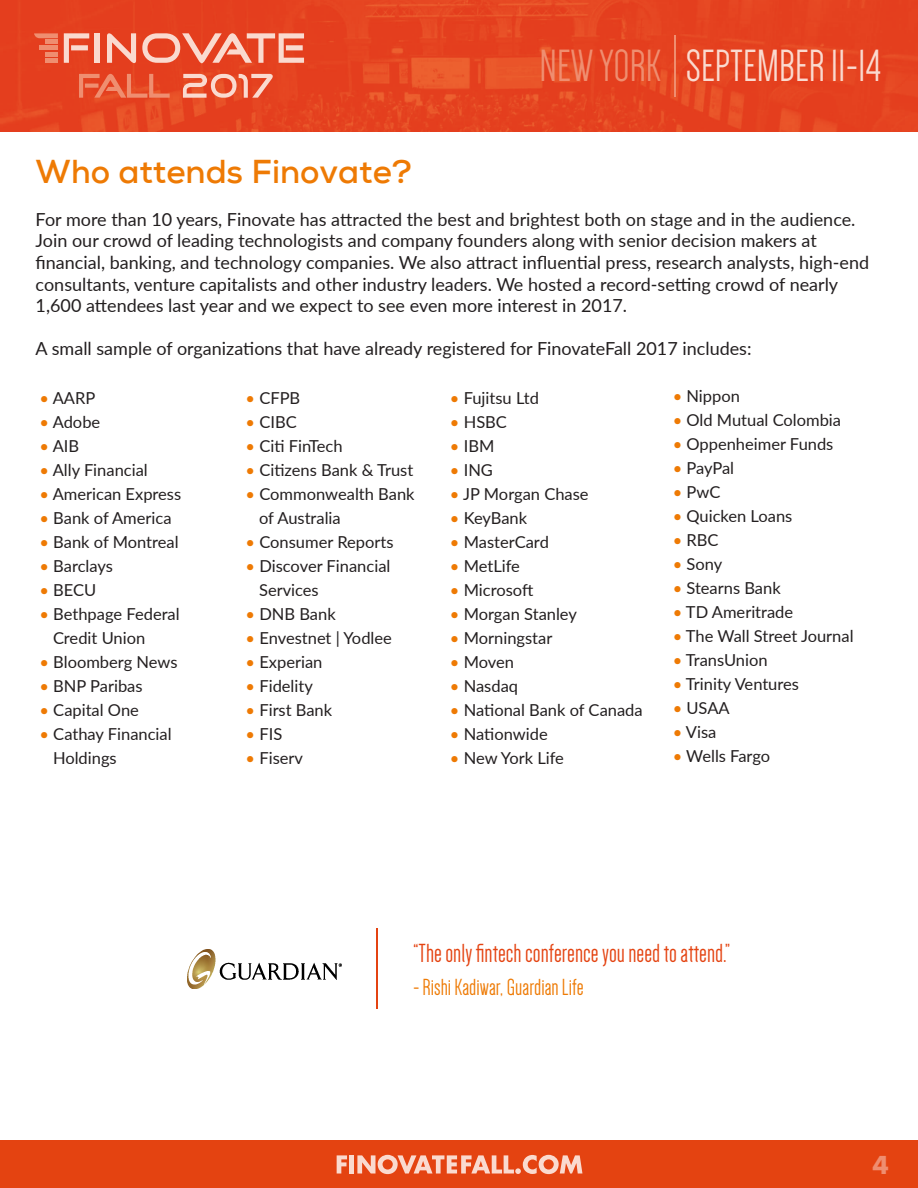
<style>
.page{position:relative;width:918px;height:1188px;background:#fff}
.page>*{position:absolute;margin:0;border:0;box-sizing:border-box;transform-origin:0 0}
.t1{font:46.5px "Dense";color:#fadacf}
.t2{font:700 33px "Nexa";color:#ee7a04}
.t3{font:27px "Dense";color:#e44311}
.t4{font:24px "Dense";color:#ee7a04}
.t5{font:700 24px "Futura Std";color:#ef8e70}
.t6{font:18px/21.6px "Lato";color:#231f20}
.t7{font:16.5px/24px "Lato";color:#231f20}
.s1{color:#ef8e70}
.s2{color:#ee7a04}
</style>
<div class="page">
<div style="left:0;top:1140px;width:918px;height:48px;background:#e44311"></div>
<svg style="left:337px;top:1155px;width:10px;height:19px"></svg>
<hr style="left:350px;top:1155px;width:4px;height:19px;background:#fadacf">
<svg style="left:357px;top:1155px;width:225px;height:19px"></svg>
<img style="left:0;top:0;width:918px;height:131px">
<hr style="left:674px;top:35px;width:2px;height:61px;background:#ef8e70">
<svg style="left:64px;top:33px;width:25px;height:30px"></svg>
<div style="left:95px;top:33px;width:5px;height:30px;background:#fadacf"></div>
<svg style="left:107px;top:33px;width:29px;height:30px"></svg>
<svg style="left:142px;top:33px;width:162px;height:30px"></svg>
<div style="left:40px;top:45px;width:18px;height:5px;background:#ef8e70"></div>
<div style="left:45px;top:39px;width:13px;height:5px;background:#ef8e70"></div>
<hr style="left:45px;top:52px;width:13px;height:4px;background:#ef8e70">
<div style="left:45px;top:58px;width:13px;height:5px;background:#ef8e70"></div>
<svg style="left:34px;top:33px;width:24px;height:5px"></svg>
<svg style="left:79px;top:74px;width:91px;height:24px"></svg>
<svg style="left:183px;top:74px;width:90px;height:24px"></svg>
<hr style="left:377px;top:929px;width:1px;height:80px;background:#e44311">
<img style="left:188px;top:949px;width:153px;height:40px">
<h1 class="t1" style="left:540px;top:43px;width:343px"><span class="s1">NEW YORK</span> SEPTEMBER 11-14</h1>
<h2 class="t2" style="left:36px;top:150px;width:378px">Who attends Finovate?</h2>
<p class="t6" style="left:36px;top:208px;width:835px">For more than 10 years, Finovate has attracted the best and brightest both on stage and in the audience.<br>Join our crowd of leading technologists and company founders along with senior decision makers at financial, banking, and technology companies. We also attract influential press, research analysts, high-end consultants, venture capitalists and other industry leaders. We hosted a record-setting crowd of nearly 1,600 attendees last year and we expect to see even more interest in 2017.</p>
<p class="t6" style="left:36px;top:337px;width:717px">A small sample of organizations that have already registered for FinovateFall 2017 includes:</p>
<p class="t7" style="left:40px;top:385px;width:57px"><span class="s2">•</span> AARP</p>
<p class="t7" style="left:40px;top:409px;width:62px"><span class="s2">•</span> Adobe</p>
<p class="t7" style="left:40px;top:433px;width:41px"><span class="s2">•</span> AIB</p>
<p class="t7" style="left:40px;top:457px;width:110px"><span class="s2">•</span> Ally Financial</p>
<p class="t7" style="left:40px;top:481px;width:143px"><span class="s2">•</span> American Express</p>
<p class="t7" style="left:40px;top:505px;width:134px"><span class="s2">•</span> Bank of America</p>
<p class="t7" style="left:40px;top:529px;width:141px"><span class="s2">•</span> Bank of Montreal</p>
<p class="t7" style="left:40px;top:553px;width:75px"><span class="s2">•</span> Barclays</p>
<p class="t7" style="left:40px;top:577px;width:58px"><span class="s2">•</span> BECU</p>
<p class="t7" style="left:53px;top:601px;width:128px;text-indent:-13px"><span class="s2">•</span> Bethpage Federal<br>Credit Union</p>
<p class="t7" style="left:40px;top:649px;width:140px"><span class="s2">•</span> Bloomberg News</p>
<p class="t7" style="left:40px;top:673px;width:105px"><span class="s2">•</span> BNP Paribas</p>
<p class="t7" style="left:40px;top:697px;width:101px"><span class="s2">•</span> Capital One</p>
<p class="t7" style="left:53px;top:721px;width:120px;text-indent:-13px"><span class="s2">•</span> Cathay Financial<br>Holdings</p>
<p class="t7" style="left:673px;top:384px;width:69px"><span class="s2">•</span> Nippon</p>
<p class="t7" style="left:673px;top:408px;width:170px"><span class="s2">•</span> Old Mutual Colombia</p>
<p class="t7" style="left:673px;top:432px;width:162px"><span class="s2">•</span> Oppenheimer Funds</p>
<p class="t7" style="left:673px;top:456px;width:63px"><span class="s2">•</span> PayPal</p>
<p class="t7" style="left:673px;top:480px;width:49px"><span class="s2">•</span> PwC</p>
<p class="t7" style="left:673px;top:504px;width:121px"><span class="s2">•</span> Quicken Loans</p>
<p class="t7" style="left:673px;top:528px;width:47px"><span class="s2">•</span> RBC</p>
<p class="t7" style="left:673px;top:552px;width:51px"><span class="s2">•</span> Sony</p>
<p class="t7" style="left:673px;top:576px;width:110px"><span class="s2">•</span> Stearns Bank</p>
<p class="t7" style="left:673px;top:600px;width:122px"><span class="s2">•</span> TD Ameritrade</p>
<p class="t7" style="left:673px;top:624px;width:182px"><span class="s2">•</span> The Wall Street Journal</p>
<p class="t7" style="left:673px;top:648px;width:96px"><span class="s2">•</span> TransUnion</p>
<p class="t7" style="left:673px;top:672px;width:128px"><span class="s2">•</span> Trinity Ventures</p>
<p class="t7" style="left:673px;top:696px;width:59px"><span class="s2">•</span> USAA</p>
<p class="t7" style="left:673px;top:720px;width:45px"><span class="s2">•</span> Visa</p>
<p class="t7" style="left:673px;top:744px;width:99px"><span class="s2">•</span> Wells Fargo</p>
<p class="t7" style="left:450px;top:385px;width:90px"><span class="s2">•</span> Fujitsu Ltd</p>
<p class="t7" style="left:450px;top:409px;width:59px"><span class="s2">•</span> HSBC</p>
<p class="t7" style="left:450px;top:433px;width:46px"><span class="s2">•</span> IBM</p>
<p class="t7" style="left:450px;top:457px;width:45px"><span class="s2">•</span> ING</p>
<p class="t7" style="left:450px;top:482px;width:140px"><span class="s2">•</span> JP Morgan Chase</p>
<p class="t7" style="left:450px;top:506px;width:79px"><span class="s2">•</span> KeyBank</p>
<p class="t7" style="left:450px;top:530px;width:100px"><span class="s2">•</span> MasterCard</p>
<p class="t7" style="left:450px;top:554px;width:72px"><span class="s2">•</span> MetLife</p>
<p class="t7" style="left:450px;top:578px;width:85px"><span class="s2">•</span> Microsoft</p>
<p class="t7" style="left:450px;top:602px;width:129px"><span class="s2">•</span> Morgan Stanley</p>
<p class="t7" style="left:450px;top:626px;width:104px"><span class="s2">•</span> Morningstar</p>
<p class="t7" style="left:450px;top:650px;width:66px"><span class="s2">•</span> Moven</p>
<p class="t7" style="left:450px;top:674px;width:70px"><span class="s2">•</span> Nasdaq</p>
<p class="t7" style="left:450px;top:698px;width:194px"><span class="s2">•</span> National Bank of Canada</p>
<p class="t7" style="left:450px;top:722px;width:99px"><span class="s2">•</span> Nationwide</p>
<p class="t7" style="left:450px;top:746px;width:116px"><span class="s2">•</span> New York Life</p>
<p class="t7" style="left:246px;top:385px;width:56px"><span class="s2">•</span> CFPB</p>
<p class="t7" style="left:246px;top:409px;width:53px"><span class="s2">•</span> CIBC</p>
<p class="t7" style="left:246px;top:433px;width:99px"><span class="s2">•</span> Citi FinTech</p>
<p class="t7" style="left:246px;top:457px;width:169px"><span class="s2">•</span> Citizens Bank &amp; Trust</p>
<p class="t7" style="left:259px;top:481px;width:157px;text-indent:-13px"><span class="s2">•</span> Commonwealth Bank of Australia</p>
<p class="t7" style="left:246px;top:529px;width:149px"><span class="s2">•</span> Consumer Reports</p>
<p class="t7" style="left:259px;top:553px;width:133px;text-indent:-13px"><span class="s2">•</span> Discover Financial<br>Services</p>
<p class="t7" style="left:246px;top:601px;width:92px"><span class="s2">•</span> DNB Bank</p>
<p class="t7" style="left:246px;top:625px;width:148px"><span class="s2">•</span> Envestnet | Yodlee</p>
<p class="t7" style="left:246px;top:649px;width:78px"><span class="s2">•</span> Experian</p>
<p class="t7" style="left:246px;top:673px;width:69px"><span class="s2">•</span> Fidelity</p>
<p class="t7" style="left:246px;top:697px;width:88px"><span class="s2">•</span> First Bank</p>
<p class="t7" style="left:246px;top:721px;width:38px"><span class="s2">•</span> FIS</p>
<p class="t7" style="left:246px;top:745px;width:59px"><span class="s2">•</span> Fiserv</p>
<h3 class="t3" style="left:413px;top:940px;width:319px">“The only fintech conference you need to attend.”</h3>
<h3 class="t4" style="left:413px;top:975px;width:172px">- Rishi Kadiwar, Guardian Life</h3>
<h3 class="t5" style="left:873px;top:1149px;width:18px">4</h3>
</div>
